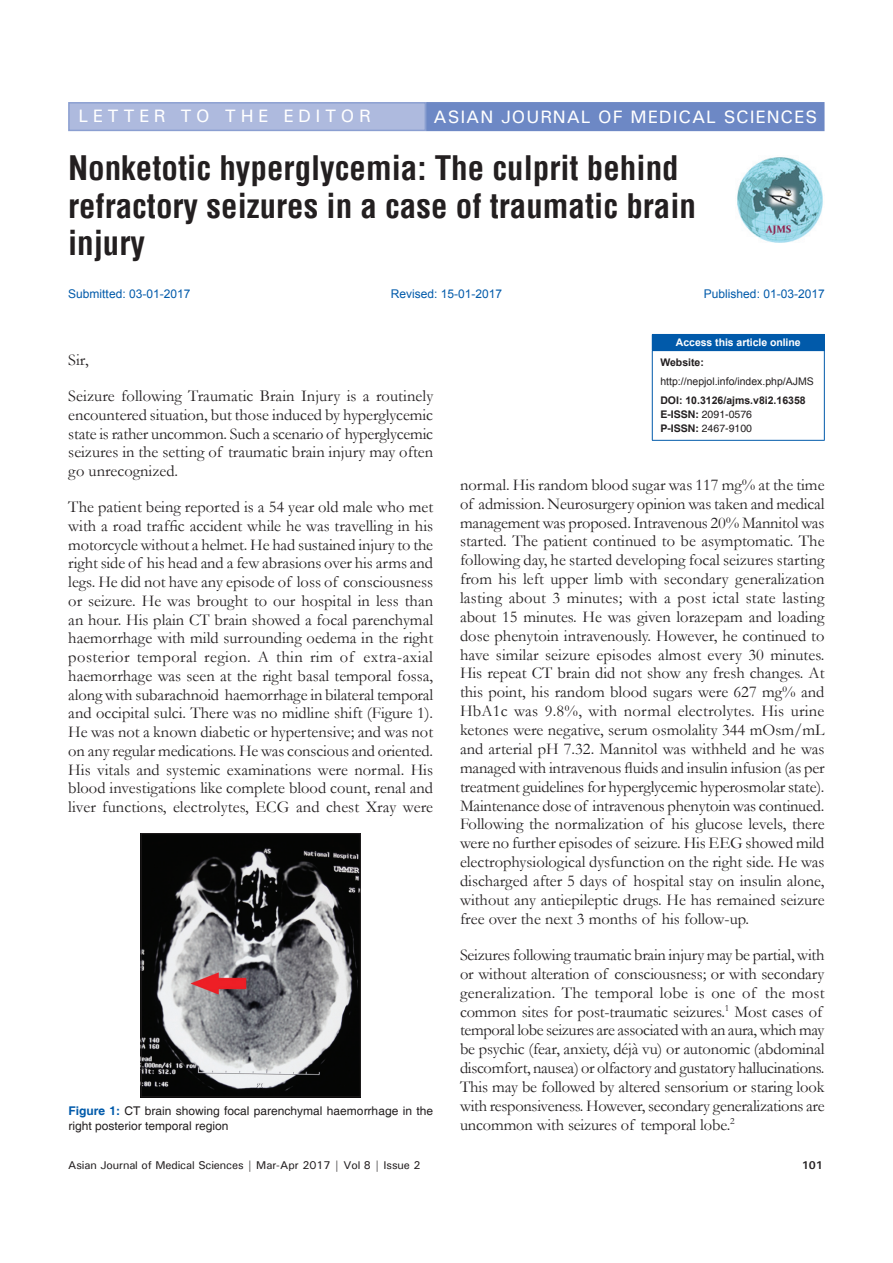
<style>
.page{position:relative;width:893px;height:1263px;background:#fff}
.page>*{position:absolute;margin:0;border:0;box-sizing:border-box;transform-origin:0 0}
.AT{font:700 condensed 33px/37.5px "Helvetica";color:#231f20}
.AH{font:500 18px "Univers";letter-spacing:.05em;color:#fff}
.AH-2{font:500 18px "Univers";letter-spacing:.25em;color:#fff}
.TX{font:16.5px/18.9px "Garamond";letter-spacing:-.01em;color:#231f20;text-align:justify}
.FGC{font:12px/15px "Helvetica";color:#231f20}
.HIS_1{font:12px "Arial";color:#015aaa}
.t1{font:500 11.25px "Univers";letter-spacing:-.01em;color:#231f20}
.t2{font:700 11.25px "Univers";color:#231f20}
.t3{font:700 10.5px/14.2px "Arial";color:#231f20}
.t4{font:10.5px/18.8px "Arial";color:#231f20}
.t5{font:700 10.5px "Arial";letter-spacing:-.005em;color:#fff}
.s1{font-weight:700;color:#015aaa}
.s2{font-weight:700}
.s3{font-family:"Helvetica"}
.s4{font-family:"Helvetica";font-weight:400}
</style>
<div class="page">
<div style="left:652px;top:334px;width:172px;height:17px;background:#015aaa"></div>
<hr style="left:652px;top:334px;width:173px;height:1px;background:#015aaa">
<svg style="left:824px;top:335px;width:1px;height:15px"></svg>
<hr style="left:652px;top:351px;width:1px;height:89px;background:#015aaa">
<hr style="left:652px;top:350px;width:173px;height:1px;background:#015aaa">
<hr style="left:824px;top:351px;width:1px;height:89px;background:#015aaa">
<hr style="left:652px;top:440px;width:173px;height:1px;background:#015aaa">
<img style="left:737px;top:157px;width:86px;height:86px">
<div style="left:69px;top:103px;width:356px;height:27px;background:#aebade"></div>
<div style="left:68px;top:102px;width:358px;height:29px;border:2px solid #8b9fd1"></div>
<div style="left:427px;top:103px;width:397px;height:27px;background:#6d88c5"></div>
<div style="left:426px;top:102px;width:398px;height:29px;border:2px solid #6d88c5"></div>
<img style="left:143px;top:835px;width:216px;height:260px">
<div style="left:141px;top:833px;width:220px;height:264px;border:1px solid #231f20"></div>
<p class="AH-2" style="left:79px;top:105px;width:293px">LETTER TO THE EDITOR</p>
<p class="AH" style="left:434px;top:105px;width:385px">ASIAN JOURNAL OF MEDICAL SCIENCES</p>
<p class="AT" style="left:68px;top:149px;width:629px">Nonketotic hyperglycemia: The culprit behind refractory seizures in a case of traumatic brain injury</p>
<p class="HIS_1" style="left:68px;top:286px;width:124px">Submitted: 03-01-2017</p>
<p class="HIS_1" style="left:391px;top:286px;width:113px">Revised: 15-01-2017</p>
<p class="HIS_1" style="left:704px;top:286px;width:122px">Published: 01-03-2017</p>
<p class="TX" style="left:68px;top:350px;width:22px">Sir,</p>
<p class="TX" style="left:68px;top:386px;width:366px">Seizure following Traumatic Brain Injury is a routinely encountered situation, but those induced by hyperglycemic state is rather uncommon. Such a scenario of hyperglycemic seizures in the setting of traumatic brain injury may often go unrecognized.</p>
<p class="TX" style="left:68px;top:497px;width:366px">The patient being reported is a 54 year old male who met with a road traffic accident while he was travelling in his motorcycle without a helmet. He had sustained injury to the right side of his head and a few abrasions over his arms and legs. He did not have any episode of loss of consciousness or seizure. He was brought to our hospital in less than an hour. His plain CT brain showed a focal parenchymal haemorrhage with mild surrounding oedema in the right posterior temporal region. A thin rim of extra-axial haemorrhage was seen at the right basal temporal fossa, along with subarachnoid haemorrhage in bilateral temporal and occipital sulci. There was no midline shift (Figure 1).<br>He was not a known diabetic or hypertensive; and was not on any regular medications. He was conscious and oriented.<br>His vitals and systemic examinations were normal. His blood investigations like complete blood count, renal and liver functions, electrolytes, ECG and chest Xray were</p>
<p class="FGC" style="left:68px;top:1103px;width:366px"><span class="s1">Figure 1:</span> CT brain showing focal parenchymal haemorrhage in the right posterior temporal region</p>
<p class="t5" style="left:676px;top:335px;width:126px">Access this article online</p>
<p class="t4" style="left:660px;top:353px;width:155px"><span class="s2">Website: </span>http://nepjol.info/index.php/AJMS</p>
<p class="t3" style="left:660px;top:393px;width:147px">DOI: 10.3126/ajms.v8i2.16358<br><span class="s3">E-ISSN:</span> <span class="s4">2091-0576<br></span><span class="s3">P-ISSN:</span> <span class="s4">2467-9100</span></p>
<p class="TX" style="left:460px;top:475px;width:366px">normal. His random blood sugar was 117 mg% at the time of admission. Neurosurgery opinion was taken and medical management was proposed. Intravenous 20% Mannitol was started. The patient continued to be asymptomatic. The following day, he started developing focal seizures starting from his left upper limb with secondary generalization lasting about 3 minutes; with a post ictal state lasting about 15 minutes. He was given lorazepam and loading dose phenytoin intravenously. However, he continued to have similar seizure episodes almost every 30 minutes.<br>His repeat CT brain did not show any fresh changes. At this point, his random blood sugars were 627 mg% and HbA1c was 9.8%, with normal electrolytes. His urine ketones were negative, serum osmolality 344 mOsm/mL and arterial pH 7.32. Mannitol was withheld and he was managed with intravenous fluids and insulin infusion (as per treatment guidelines for hyperglycemic hyperosmolar state).<br>Maintenance dose of intravenous phenytoin was continued.<br>Following the normalization of his glucose levels, there were no further episodes of seizure. His EEG showed mild electrophysiological dysfunction on the right side. He was discharged after 5 days of hospital stay on insulin alone, without any antiepileptic drugs. He has remained seizure free over the next 3 months of his follow-up.</p>
<p class="TX" style="left:460px;top:945px;width:366px;text-align:left">Seizures following traumatic brain injury may be partial, with or without alteration of consciousness; or with secondary generalization. The temporal lobe is one of the most common sites for post-traumatic seizures.<sup>1</sup> Most cases of temporal lobe seizures are associated with an aura, which may be psychic (fear, anxiety, déjà vu) or autonomic (abdominal discomfort, nausea) or olfactory and gustatory hallucinations.<br>This may be followed by altered sensorium or staring look with responsiveness. However, secondary generalizations are uncommon with seizures of temporal lobe.<sup>2</sup></p>
<p class="t1" style="left:68px;top:1157px;width:354px">Asian Journal of Medical Sciences | Mar-Apr 2017 | Vol 8 | Issue 2</p>
<p class="t2" style="left:802px;top:1157px;width:23px">101</p>
</div>
